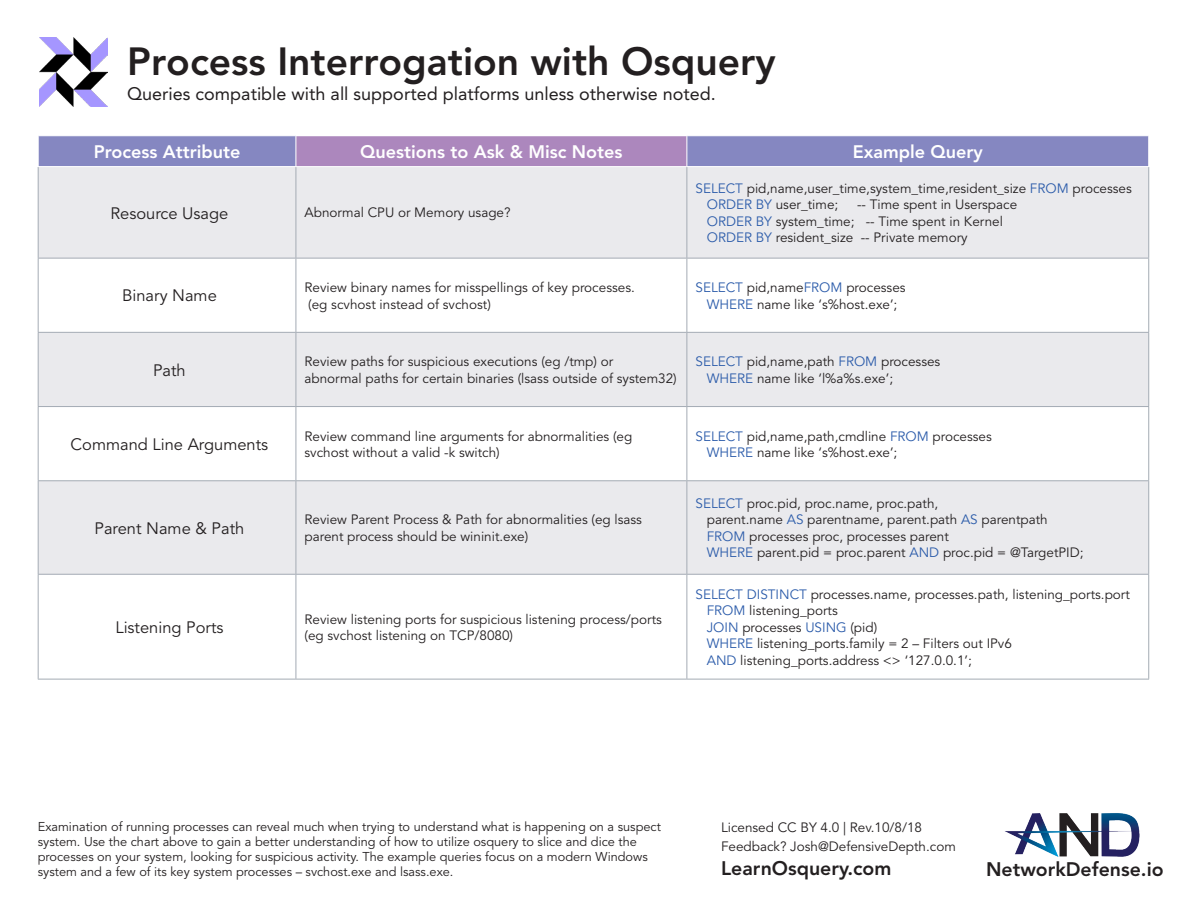
<style>
.page{position:relative;width:1188px;height:918px;background:#fff}
.page>*{position:absolute;margin:0;border:0;box-sizing:border-box;transform-origin:0 0}
.t1{font:800 39px "Avenir";color:#231f20}
.t2{font:800 19.5px "Avenir LT Std";color:#231f20}
.t3{font:18px "Avenir";color:#231f20}
.t4{font:800 18px "Avenir LT Std";color:#fff}
.t5{font:16.5px "Avenir LT Std";color:#231f20}
.t6{font:13.5px/16.5px "Avenir LT Std";color:#231f20}
.t7{font:12.75px/15px "Avenir LT Std";color:#231f20}
.s1{color:#2c5caa}
</style>
<div class="page">
<img style="left:39px;top:38px;width:69px;height:68px">
<div style="left:39px;top:136px;width:1109px;height:30px;background:#8587c1"></div>
<div style="left:296px;top:136px;width:391px;height:31px;background:#ac87bd"></div>
<svg style="left:39px;top:167px;width:1109px;height:407px;fill:#eaeaed"></svg>
<hr style="left:1148px;top:481px;width:1px;height:93px;background:#a4abb4">
<hr style="left:38px;top:481px;width:1px;height:93px;background:#a4abb4">
<hr style="left:38px;top:575px;width:1px;height:104px;background:#a4abb4">
<hr style="left:296px;top:167px;width:1px;height:91px;background:#a4abb4">
<hr style="left:687px;top:167px;width:1px;height:91px;background:#a4abb4">
<hr style="left:296px;top:258px;width:1px;height:74px;background:#a4abb4">
<hr style="left:687px;top:258px;width:1px;height:74px;background:#a4abb4">
<hr style="left:296px;top:333px;width:1px;height:73px;background:#a4abb4">
<hr style="left:687px;top:333px;width:1px;height:73px;background:#a4abb4">
<hr style="left:296px;top:407px;width:1px;height:73px;background:#a4abb4">
<hr style="left:687px;top:407px;width:1px;height:73px;background:#a4abb4">
<hr style="left:296px;top:481px;width:1px;height:93px;background:#a4abb4">
<hr style="left:687px;top:481px;width:1px;height:93px;background:#a4abb4">
<hr style="left:296px;top:575px;width:1px;height:104px;background:#a4abb4">
<hr style="left:687px;top:575px;width:1px;height:104px;background:#a4abb4">
<hr style="left:38px;top:167px;width:1px;height:91px;background:#a4abb4">
<hr style="left:1148px;top:167px;width:1px;height:91px;background:#a4abb4">
<hr style="left:38px;top:258px;width:258px;height:1px;background:#a4abb4">
<hr style="left:38px;top:258px;width:1px;height:74px;background:#a4abb4">
<hr style="left:296px;top:258px;width:391px;height:1px;background:#a4abb4">
<hr style="left:687px;top:258px;width:462px;height:1px;background:#a4abb4">
<hr style="left:1148px;top:258px;width:1px;height:74px;background:#a4abb4">
<hr style="left:38px;top:332px;width:258px;height:1px;background:#a4abb4">
<hr style="left:38px;top:333px;width:1px;height:73px;background:#a4abb4">
<hr style="left:296px;top:332px;width:391px;height:1px;background:#a4abb4">
<hr style="left:687px;top:332px;width:462px;height:1px;background:#a4abb4">
<hr style="left:1148px;top:333px;width:1px;height:73px;background:#a4abb4">
<hr style="left:38px;top:406px;width:258px;height:1px;background:#a4abb4">
<hr style="left:38px;top:407px;width:1px;height:73px;background:#a4abb4">
<hr style="left:296px;top:406px;width:391px;height:1px;background:#a4abb4">
<hr style="left:687px;top:406px;width:462px;height:1px;background:#a4abb4">
<hr style="left:1148px;top:407px;width:1px;height:73px;background:#a4abb4">
<hr style="left:38px;top:480px;width:258px;height:1px;background:#a4abb4">
<hr style="left:296px;top:480px;width:391px;height:1px;background:#a4abb4">
<hr style="left:687px;top:480px;width:462px;height:1px;background:#a4abb4">
<hr style="left:38px;top:574px;width:258px;height:1px;background:#a4abb4">
<hr style="left:296px;top:574px;width:391px;height:1px;background:#a4abb4">
<hr style="left:687px;top:574px;width:462px;height:1px;background:#a4abb4">
<hr style="left:1148px;top:575px;width:1px;height:104px;background:#a4abb4">
<hr style="left:687px;top:679px;width:462px;height:1px;background:#a4abb4">
<hr style="left:38px;top:679px;width:258px;height:1px;background:#a4abb4">
<hr style="left:296px;top:679px;width:391px;height:1px;background:#a4abb4">
<hr style="left:296px;top:136px;width:1px;height:30px;background:#fff">
<hr style="left:687px;top:136px;width:1px;height:30px;background:#fff">
<hr style="left:296px;top:166px;width:391px;height:1px;background:#fff">
<img style="left:1005px;top:813px;width:135px;height:44px">
<p class="t1" style="left:127px;top:38px;width:650px">Process Interrogation with Osquery</p>
<p class="t3" style="left:127px;top:84px;width:590px">Queries compatible with all supported platforms unless otherwise noted.</p>
<p class="t4" style="left:94px;top:141px;width:148px">Process Attribute</p>
<p class="t4" style="left:360px;top:141px;width:264px">Questions to Ask &amp; Misc Notes</p>
<p class="t4" style="left:853px;top:141px;width:132px">Example Query</p>
<p class="t5" style="left:110px;top:203px;width:120px">Resource Usage</p>
<p class="t6" style="left:305px;top:205px;width:208px">Abnormal CPU or Memory usage?</p>
<p class="t6" style="left:696px;top:180px;width:438px"><span class="s1">SELECT</span> pid,name,user_time,system_time,resident_size <span class="s1">FROM</span> processes</p>
<p class="t6" style="left:707px;top:197px;width:133px"><span class="s1">ORDER BY</span> user_time;</p>
<p class="t6" style="left:857px;top:197px;width:162px">-- Time spent in Userspace</p>
<p class="t6" style="left:707px;top:213px;width:298px"><span class="s1">ORDER BY</span> system_time; -- Time spent in Kernel</p>
<p class="t6" style="left:707px;top:230px;width:262px"><span class="s1">ORDER BY</span> resident_size -- Private memory</p>
<p class="t5" style="left:122px;top:286px;width:96px">Binary Name</p>
<p class="t6" style="left:305px;top:280px;width:332px">Review binary names for misspellings of key processes. (eg scvhost instead of svchost)</p>
<p class="t6" style="left:696px;top:280px;width:212px"><span class="s1">SELECT</span> pid,name<span class="s1">FROM</span> processes</p>
<p class="t6" style="left:707px;top:296px;width:192px"><span class="s1">WHERE</span> name like ‘s%host.exe’;</p>
<p class="t5" style="left:153px;top:361px;width:34px">Path</p>
<p class="t6" style="left:305px;top:354px;width:374px">Review paths for suspicious executions (eg /tmp) or<br>abnormal paths for certain binaries (lsass outside of system32)</p>
<p class="t6" style="left:696px;top:354px;width:246px"><span class="s1">SELECT</span> pid,name,path <span class="s1">FROM</span> processes</p>
<p class="t6" style="left:707px;top:370px;width:188px"><span class="s1">WHERE</span> name like ‘l%a%s.exe’;</p>
<p class="t5" style="left:71px;top:435px;width:199px">Command Line Arguments</p>
<p class="t6" style="left:305px;top:428px;width:329px">Review command line arguments for abnormalities (eg svchost without a valid -k switch)</p>
<p class="t6" style="left:696px;top:428px;width:298px"><span class="s1">SELECT</span> pid,name,path,cmdline <span class="s1">FROM</span> processes</p>
<p class="t6" style="left:707px;top:444px;width:192px"><span class="s1">WHERE</span> name like ‘s%host.exe’;</p>
<p class="t5" style="left:95px;top:519px;width:151px">Parent Name &amp; Path</p>
<p class="t6" style="left:305px;top:512px;width:339px">Review Parent Process &amp; Path for abnormalities (eg lsass parent process should be wininit.exe)</p>
<p class="t5" style="left:115px;top:618px;width:110px">Listening Ports</p>
<p class="t6" style="left:305px;top:611px;width:359px">Review listening ports for suspicious listening process/ports (eg svchost listening on TCP/8080)</p>
<p class="t6" style="left:696px;top:495px;width:244px"><span class="s1">SELECT</span> proc.pid, proc.name, proc.path,</p>
<p class="t6" style="left:707px;top:512px;width:343px">parent.name <span class="s1">AS</span> parentname, parent.path <span class="s1">AS</span> parentpath</p>
<p class="t6" style="left:707px;top:528px;width:244px"><span class="s1">FROM</span> processes proc, processes parent</p>
<p class="t6" style="left:707px;top:545px;width:378px"><span class="s1">WHERE</span> parent.pid = proc.parent <span class="s1">AND</span> proc.pid = @TargetPID;</p>
<p class="t6" style="left:696px;top:586px;width:436px"><span class="s1">SELECT DISTINCT</span> processes.name, processes.path, listening_ports.port</p>
<p class="t6" style="left:707px;top:603px;width:132px"><span class="s1">FROM</span> listening_ports</p>
<p class="t6" style="left:707px;top:619px;width:172px"><span class="s1">JOIN</span> processes <span class="s1">USING</span> (pid)</p>
<p class="t6" style="left:707px;top:636px;width:307px"><span class="s1">WHERE</span> listening_ports.family = 2 – Filters out IPv6</p>
<p class="t6" style="left:707px;top:652px;width:267px"><span class="s1">AND</span> listening_ports.address &lt;&gt; ‘127.0.0.1’;</p>
<p class="t7" style="left:38px;top:819px;width:625px">Examination of running processes can reveal much when trying to understand what is happening on a suspect system. Use the chart above to gain a better understanding of how to utilize osquery to slice and dice the processes on your system, looking for suspicious activity. The example queries focus on a modern Windows system and a few of its key system processes – svchost.exe and lsass.exe.</p>
<p class="t6" style="left:721px;top:819px;width:203px">Licensed CC BY 4.0 | Rev.10/8/18</p>
<p class="t6" style="left:721px;top:839px;width:236px">Feedback? Josh@DefensiveDepth.com</p>
<p class="t2" style="left:721px;top:857px;width:172px">LearnOsquery.com</p>
<p class="t2" style="left:986px;top:858px;width:179px">NetworkDefense.io</p>
</div>
